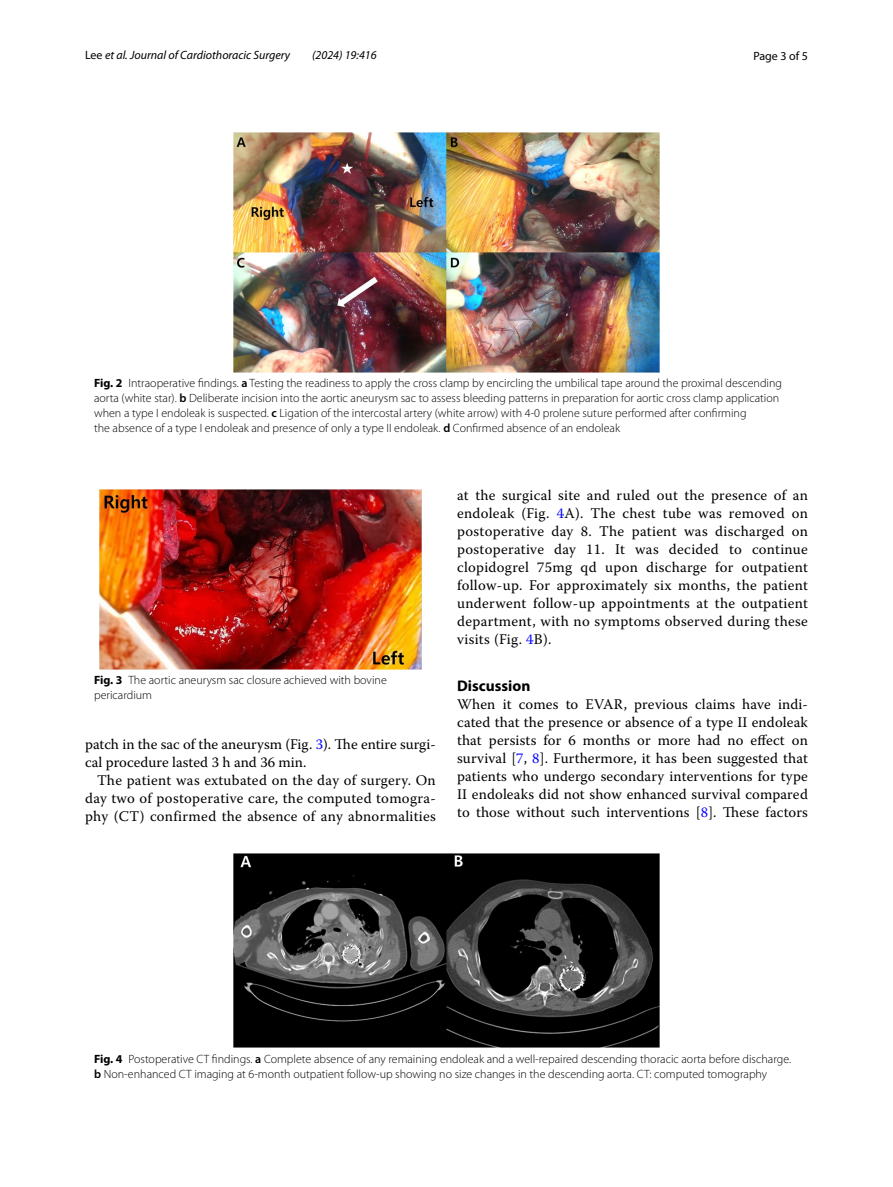
<style>
.page{position:relative;width:893px;height:1187px;background:#fff}
.page>*{position:absolute;margin:0;border:0;box-sizing:border-box;transform-origin:0 0}
.t1{font:700 15.45px "Myriad Pro";color:#000}
.t2{font:14.7px/18px "Warnock Pro";letter-spacing:.015em;color:#000;text-align:justify}
.t3{font:300 12px/15px "Myriad Pro";color:#000}
.t4{font:italic 12px "Myriad Pro";color:#000}
.t5{font:12px "Myriad Pro";color:#000}
.s1{font-style:normal}
.s2{font-weight:700}
.s3{font-weight:600}
.s4{color:#00f}
</style>
<div class="page">
<img style="left:234px;top:133px;width:425px;height:239px">
<img style="left:100px;top:489px;width:321px;height:180px">
<img style="left:233px;top:853px;width:426px;height:194px">
<p class="t4" style="left:85px;top:48px;width:207px"><span class="s1">Lee</span> et al. Journal of Cardiothoracic Surgery</p>
<p class="t4" style="left:312px;top:48px;width:66px">(2024) 19:416</p>
<p class="t5" style="left:753px;top:48px;width:56px">Page 3 of 5</p>
<p class="t3" style="left:94px;top:376px;width:689px"><span class="s2">Fig. 2</span> Intraoperative findings. <span class="s3">a</span> Testing the readiness to apply the cross clamp by encircling the umbilical tape around the proximal descending aorta (white star). <span class="s3">b</span> Deliberate incision into the aortic aneurysm sac to assess bleeding patterns in preparation for aortic cross clamp application when a type I endoleak is suspected. <span class="s3">c</span> Ligation of the intercostal artery (white arrow) with 4-0 prolene suture performed after confirming<br>the absence of a type I endoleak and presence of only a type II endoleak. <span class="s3">d</span> Confirmed absence of an endoleak</p>
<p class="t3" style="left:94px;top:673px;width:294px"><span class="s2">Fig. 3</span> The aortic aneurysm sac closure achieved with bovine pericardium</p>
<p class="t2" style="left:85px;top:734px;width:352px">patch in the sac of the aneurysm (Fig. <span class="s4">3</span>). The entire surgi&shy;cal procedure lasted 3 h and 36 min.</p>
<p class="t2" style="left:85px;top:770px;width:352px;text-indent:12px">The patient was extubated on the day of surgery. On day two of postoperative care, the computed tomogra&shy;phy (CT) confirmed the absence of any abnormalities</p>
<p class="t2" style="left:457px;top:486px;width:352px">at the surgical site and ruled out the presence of an endoleak (Fig. <span class="s4">4</span>A). The chest tube was removed on postoperative day 8. The patient was discharged on postoperative day 11. It was decided to continue clopidogrel 75mg qd upon discharge for outpatient follow-up. For approximately six months, the patient underwent follow-up appointments at the outpatient department, with no symptoms observed during these visits (Fig. <span class="s4">4</span>B).</p>
<p class="t1" style="left:457px;top:675px;width:75px">Discussion</p>
<p class="t2" style="left:457px;top:695px;width:352px">When it comes to EVAR, previous claims have indi&shy;cated that the presence or absence of a type II endoleak that persists for 6 months or more had no effect on survival [<span class="s4">7</span>, <span class="s4">8</span>]. Furthermore, it has been suggested that patients who undergo secondary interventions for type II endoleaks did not show enhanced survival compared to those without such interventions [<span class="s4">8</span>]. These factors</p>
<p class="t3" style="left:94px;top:1051px;width:699px"><span class="s2">Fig. 4</span> Postoperative CT findings. <span class="s3">a</span> Complete absence of any remaining endoleak and a well-repaired descending thoracic aorta before discharge. <span class="s3">b</span> Non-enhanced CT imaging at 6-month outpatient follow-up showing no size changes in the descending aorta. CT: computed tomography</p>
</div>
